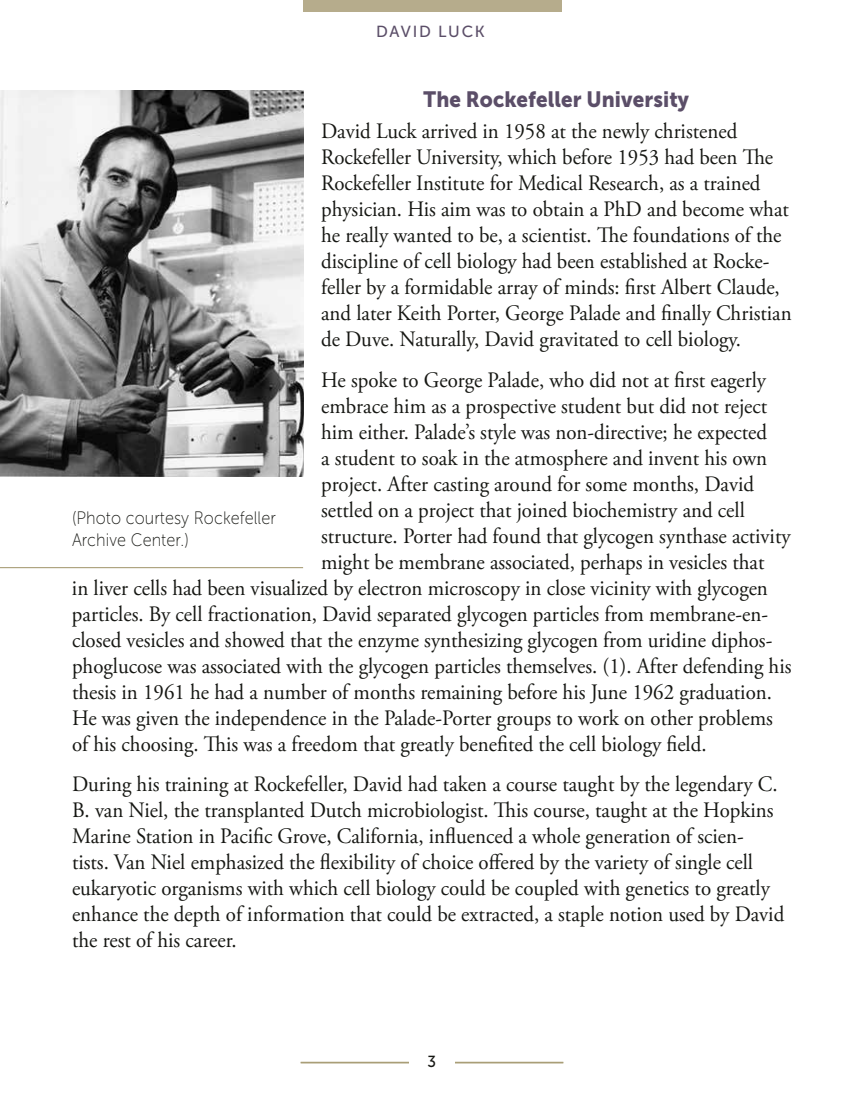
<style>
.page{position:relative;width:864px;height:1098px;background:#fff}
.page>*{position:absolute;margin:0;border:0;box-sizing:border-box;transform-origin:0 0}
.t1{font:22px/26px "Adobe Garamond Pro";color:#161713;scale:.95 1}
.t2{font:22px "Museo Sans 900";letter-spacing:.005em;color:#5b4e68;scale:.93 1}
.t3{font:18px/22px "Museo Sans 100";letter-spacing:.005em;color:#161713;scale:.9 1}
.t4{font:16px "Museo Sans 500";letter-spacing:.1em;color:#5b4e68}
.t5{font:16px "Museo Sans 500";color:#161713;scale:.95 1}
</style>
<div class="page">
<hr style="left:301px;top:1062px;width:262px;height:1px;background:#a09469">
<hr style="left:301px;top:1063px;width:262px;height:1px;background:#a09469">
<div style="left:409px;top:1055px;width:45px;height:27px;background:#fff"></div>
<div style="left:303px;top:0;width:258px;height:12px;background:#b6ac8c"></div>
<hr style="left:0;top:567px;width:303px;height:1px;background:#a09469">
<img style="left:0;top:90px;width:303px;height:387px">
<p class="t4" style="left:376px;top:23px;width:110px">DAVID LUCK</p>
<p class="t2" style="left:424px;top:86px;width:287px">The Rockefeller University</p>
<p class="t1" style="left:321px;top:119px;width:497px">David Luck arrived in 1958 at the newly christened Rockefeller University, which before 1953 had been The Rockefeller Institute for Medical Research, as a trained physician. His aim was to obtain a PhD and become what he really wanted to be, a scientist. The foundations of the discipline of cell biology had been established at Rocke&shy;feller by a formidable array of minds: first Albert Claude, and later Keith Porter, George Palade and finally Christian de Duve. Naturally, David gravitated to cell biology.</p>
<p class="t1" style="left:321px;top:367px;width:470px">He spoke to George Palade, who did not at first eagerly</p>
<p class="t1" style="left:321px;top:393px;width:471px">embrace him as a prospective student but did not reject</p>
<p class="t1" style="left:321px;top:419px;width:471px">him either. Palade’s style was non-directive; he expected</p>
<p class="t1" style="left:321px;top:445px;width:471px">a student to soak in the atmosphere and invent his own</p>
<p class="t1" style="left:321px;top:471px;width:457px">project. After casting around for some months, David</p>
<p class="t1" style="left:321px;top:497px;width:448px">settled on a project that joined biochemistry and cell</p>
<p class="t1" style="left:321px;top:523px;width:496px">structure. Porter had found that glycogen synthase activity</p>
<p class="t1" style="left:321px;top:549px;width:468px">might be membrane associated, perhaps in vesicles that</p>
<p class="t1" style="left:72px;top:575px;width:734px">in liver cells had been visualized by electron microscopy in close vicinity with glycogen</p>
<p class="t1" style="left:72px;top:602px;width:734px">particles. By cell fractionation, David separated glycogen particles from membrane-en-</p>
<p class="t1" style="left:72px;top:627px;width:739px">closed vesicles and showed that the enzyme synthesizing glycogen from uridine diphos-</p>
<p class="t1" style="left:72px;top:653px;width:759px">phoglucose was associated with the glycogen particles themselves. (1). After defending his</p>
<p class="t1" style="left:72px;top:679px;width:738px">thesis in 1961 he had a number of months remaining before his June 1962 graduation.</p>
<p class="t1" style="left:72px;top:705px;width:739px">He was given the independence in the Palade-Porter groups to work on other problems</p>
<p class="t1" style="left:72px;top:731px;width:670px">of his choosing. This was a freedom that greatly benefited the cell biology field.</p>
<p class="t1" style="left:72px;top:772px;width:751px">During his training at Rockefeller, David had taken a course taught by the legendary C.<br>B. van Niel, the transplanted Dutch microbiologist. This course, taught at the Hopkins Marine Station in Pacific Grove, California, influenced a whole generation of scien&shy;tists. Van Niel emphasized the flexibility of choice offered by the variety of single cell eukaryotic organisms with which cell biology could be coupled with genetics to greatly enhance the depth of information that could be extracted, a staple notion used by David the rest of his career.</p>
<p class="t3" style="left:72px;top:507px;width:228px">(Photo courtesy Rockefeller<br>Archive Center.)</p>
<p class="t5" style="left:427px;top:1052px;width:11px">3</p>
</div>
